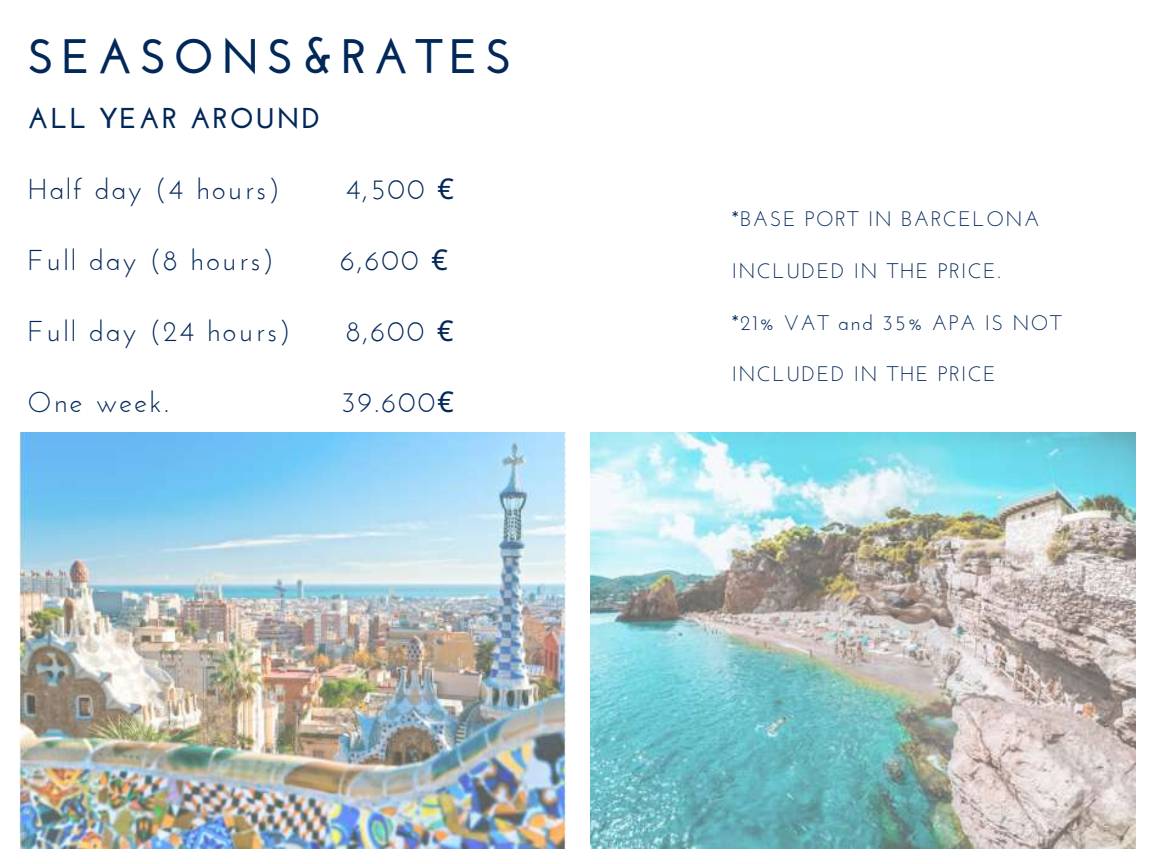
<style>
.page{position:relative;width:1152px;height:864px;background:#fff}
.page>*{position:absolute;margin:0;border:0;box-sizing:border-box;transform-origin:0 0}
.t1{font:700 48.3px "Josefin Sans";letter-spacing:.14em;color:#022759}
.t2{font:28.65px "Josefin Sans";letter-spacing:.07em;color:#022759}
.t3{font:700 28.65px "Josefin Sans";letter-spacing:.07em;color:#022759}
.t4{font:21px "Josefin Sans";letter-spacing:.07em;color:#022759}
.s1{font-family:"Noto Sans"}
</style>
<div class="page">
<img style="left:591px;top:432px;width:544px;height:416px">
<img style="left:19px;top:432px;width:547px;height:416px">
<h1 class="t1" style="left:27px;top:37px;width:486px">SEASONS&amp;RATES</h1>
<p class="t3" style="left:27px;top:107px;width:295px">ALL YEAR AROUND</p>
<p class="t2" style="left:27px;top:178px;width:254px">Half day (4 hours)</p>
<p class="t2" style="left:346px;top:178px;width:110px">4,500 <span class="s1">€</span></p>
<p class="t2" style="left:27px;top:249px;width:248px">Full day (8 hours)</p>
<p class="t2" style="left:340px;top:249px;width:109px">6,600 <span class="s1">€</span></p>
<p class="t2" style="left:27px;top:319px;width:265px">Full day (24 hours)</p>
<p class="t2" style="left:346px;top:319px;width:109px">8,600 <span class="s1">€</span></p>
<p class="t2" style="left:27px;top:390px;width:143px">One week.</p>
<p class="t2" style="left:341px;top:390px;width:115px">39.600<span class="s1">€</span></p>
<p class="t4" style="left:732px;top:210px;width:309px">*BASE PORT IN BARCELONA</p>
<p class="t4" style="left:732px;top:262px;width:271px">INCLUDED IN THE PRICE.</p>
<p class="t4" style="left:732px;top:314px;width:331px">*21% VAT and 35% APA IS NOT</p>
<p class="t4" style="left:732px;top:366px;width:266px">INCLUDED IN THE PRICE</p>
</div>
